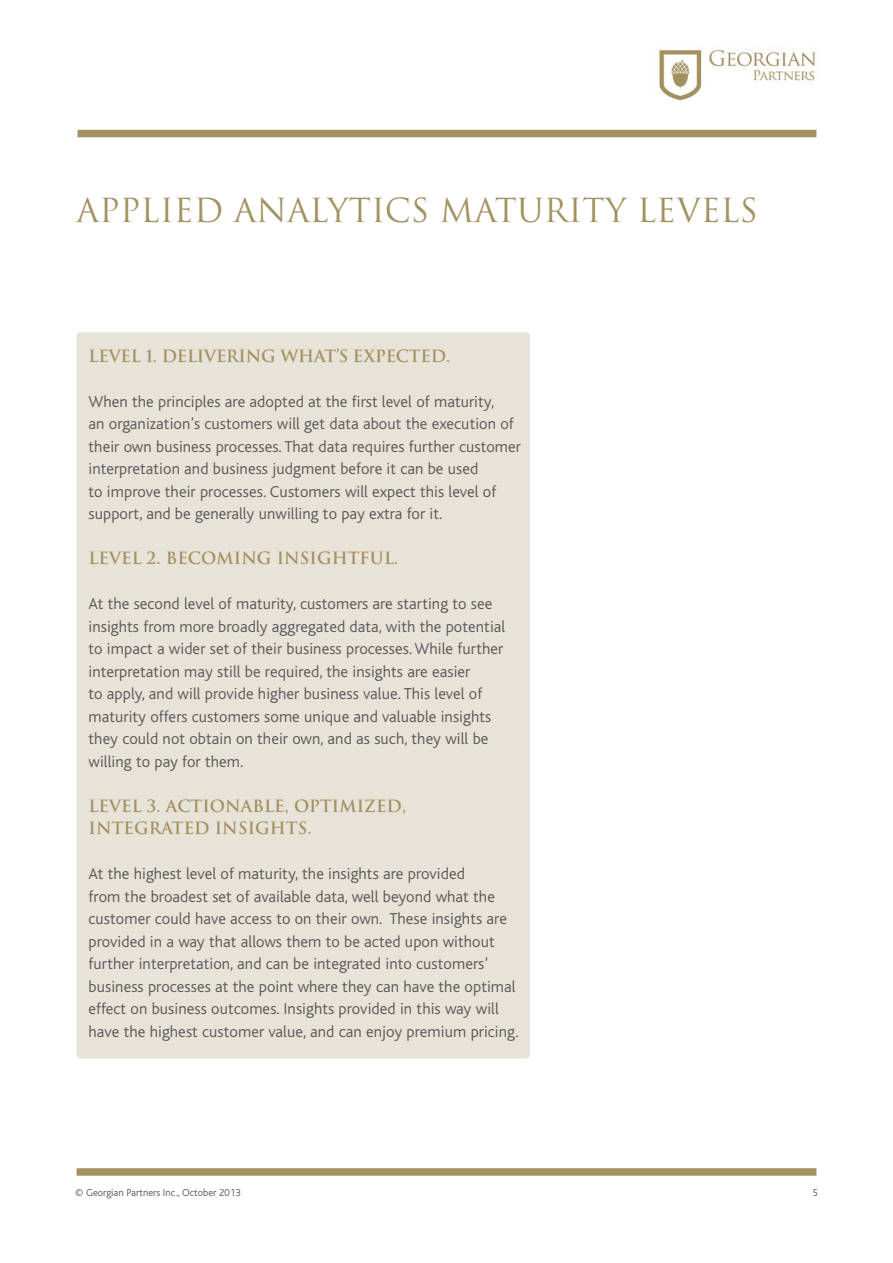
<style>
.page{position:relative;width:893px;height:1263px;background:#fff}
.page>*{position:absolute;margin:0;border:0;box-sizing:border-box;transform-origin:0 0}
.t1{font:32.25px "Trajan";color:#a39161}
.t2{font:300 16.5px/22.5px "Bliss";letter-spacing:.005em;color:#58595b}
.t3{font:700 16.5px/22.5px "Trajan";letter-spacing:.005em;color:#a39161}
.t4{font:300 10.5px "Bliss";color:#58595b}
</style>
<div class="page">
<div style="left:77px;top:1168px;width:739px;height:8px;background:#a39161"></div>
<div style="left:77px;top:332px;width:453px;height:726px;background:#e8e3d8;border-radius:4px"></div>
<img style="left:659px;top:49px;width:157px;height:52px">
<div style="left:78px;top:130px;width:738px;height:7px;background:#a39161"></div>
<h1 class="t1" style="left:77px;top:191px;width:683px">APPLIED ANALYTICS MATURITY LEVELS</h1>
<p class="t3" style="left:89px;top:344px;width:363px">LEVEL 1. DELIVERING WHAT’S EXPECTED.</p>
<p class="t2" style="left:89px;top:390px;width:434px">When the principles are adopted at the first level of maturity,<br>an organization’s customers will get data about the execution of their own business processes. That data requires further customer interpretation and business judgment before it can be used<br>to improve their processes. Customers will expect this level of support, and be generally unwilling to pay extra for it.</p>
<p class="t3" style="left:89px;top:547px;width:311px">LEVEL 2. BECOMING INSIGHTFUL.</p>
<p class="t2" style="left:89px;top:593px;width:418px">At the second level of maturity, customers are starting to see insights from more broadly aggregated data, with the potential to impact a wider set of their business processes. While further interpretation may still be required, the insights are easier<br>to apply, and will provide higher business value. This level of maturity offers customers some unique and valuable insights they could not obtain on their own, and as such, they will be willing to pay for them.</p>
<p class="t3" style="left:89px;top:795px;width:319px">LEVEL 3. ACTIONABLE, OPTIMIZED,<br>INTEGRATED INSIGHTS.</p>
<p class="t2" style="left:89px;top:863px;width:432px">At the highest level of maturity, the insights are provided<br>from the broadest set of available data, well beyond what the customer could have access to on their own. These insights are provided in a way that allows them to be acted upon without further interpretation, and can be integrated into customers’ business processes at the point where they can have the optimal effect on business outcomes. Insights provided in this way will have the highest customer value, and can enjoy premium pricing.</p>
<p class="t4" style="left:75px;top:1186px;width:167px">© Georgian Partners Inc., October 2013</p>
<p class="t4" style="left:812px;top:1186px;width:7px">5</p>
</div>
